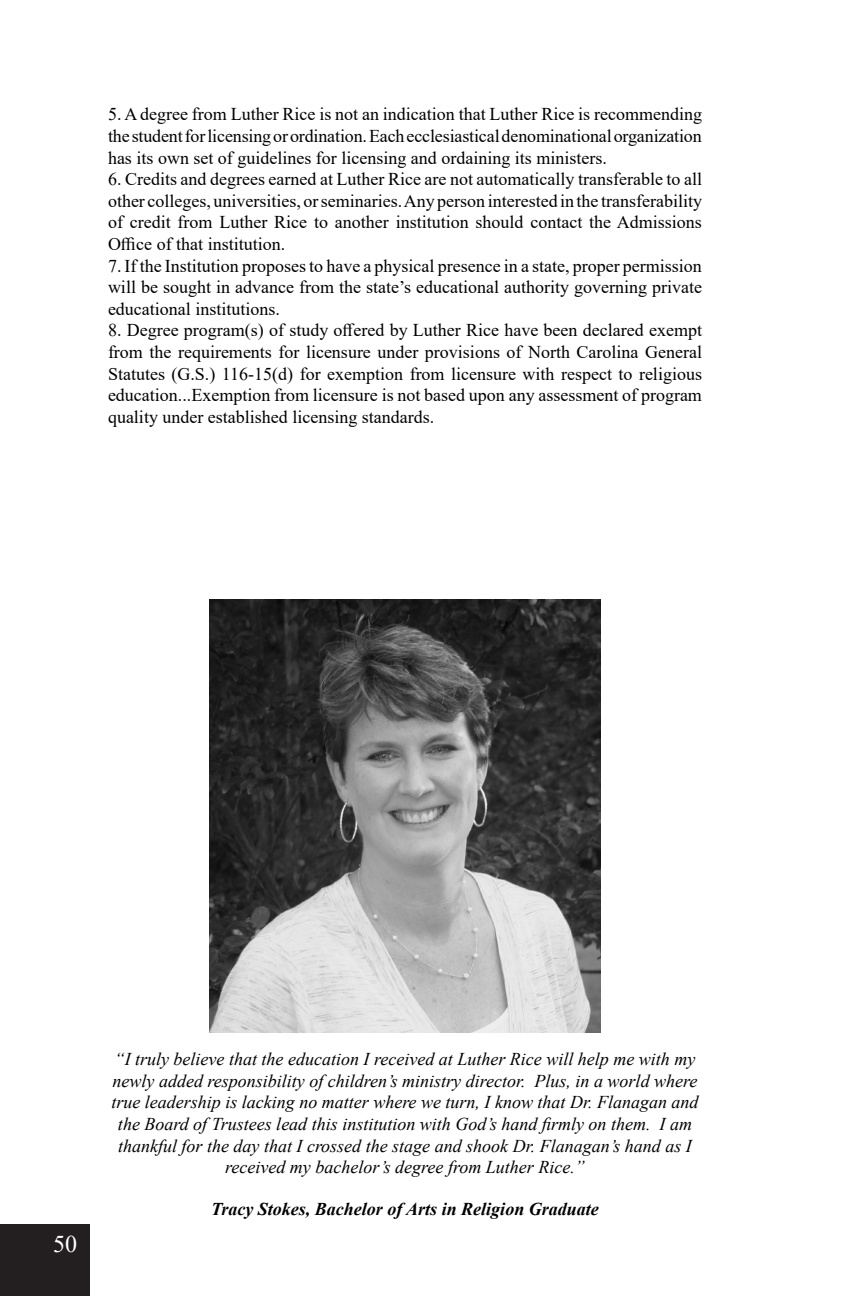
<style>
.page{position:relative;width:864px;height:1296px;background:#fff}
.page>*{position:absolute;margin:0;border:0;box-sizing:border-box;transform-origin:0 0}
.t1{font:24px "Times New Roman";color:#fff}
.t2{font:18px/21.6px "Times New Roman";color:#000;text-align:justify}
.t3{font:italic 18px/21.6px "Times New Roman";color:#000;text-align:center}
.t4{font:italic 700 18px "Times New Roman";color:#000}
</style>
<div class="page">
<div style="left:0;top:1224px;width:90px;height:72px;background:#231f20"></div>
<img style="left:210px;top:599px;width:390px;height:434px">
<p class="t2" style="left:108px;top:103px;width:596px">5. A degree from Luther Rice is not an indication that Luther Rice is recommending the student for licensing or ordination. Each ecclesiastical denominational organization has its own set of guidelines for licensing and ordaining its ministers.</p>
<p class="t2" style="left:108px;top:168px;width:596px">6. Credits and degrees earned at Luther Rice are not automatically transferable to all other colleges, universities, or seminaries. Any person interested in the transferability of credit from Luther Rice to another institution should contact the Admissions Office of that institution.</p>
<p class="t2" style="left:108px;top:254px;width:596px">7. If the Institution proposes to have a physical presence in a state, proper permission will be sought in advance from the state’s educational authority governing private educational institutions.</p>
<p class="t2" style="left:108px;top:319px;width:596px">8. Degree program(s) of study offered by Luther Rice have been declared exempt from the requirements for licensure under provisions of North Carolina General Statutes (G.S.) 116-15(d) for exemption from licensure with respect to religious education...Exemption from licensure is not based upon any assessment of program quality under established licensing standards.</p>
<p class="t1" style="left:53px;top:1227px;width:25px">50</p>
<p class="t3" style="left:111px;top:1048px;width:589px">“I truly believe that the education I received at Luther Rice will help me with my newly added responsibility of children’s ministry director. Plus, in a world where true leadership is lacking no matter where we turn, I know that Dr. Flanagan and the Board of Trustees lead this institution with God’s hand firmly on them. I am thankful for the day that I crossed the stage and shook Dr. Flanagan’s hand as I received my bachelor’s degree from Luther Rice.”</p>
<p class="t4" style="left:211px;top:1196px;width:389px">Tracy Stokes, Bachelor of Arts in Religion Graduate</p>
</div>
